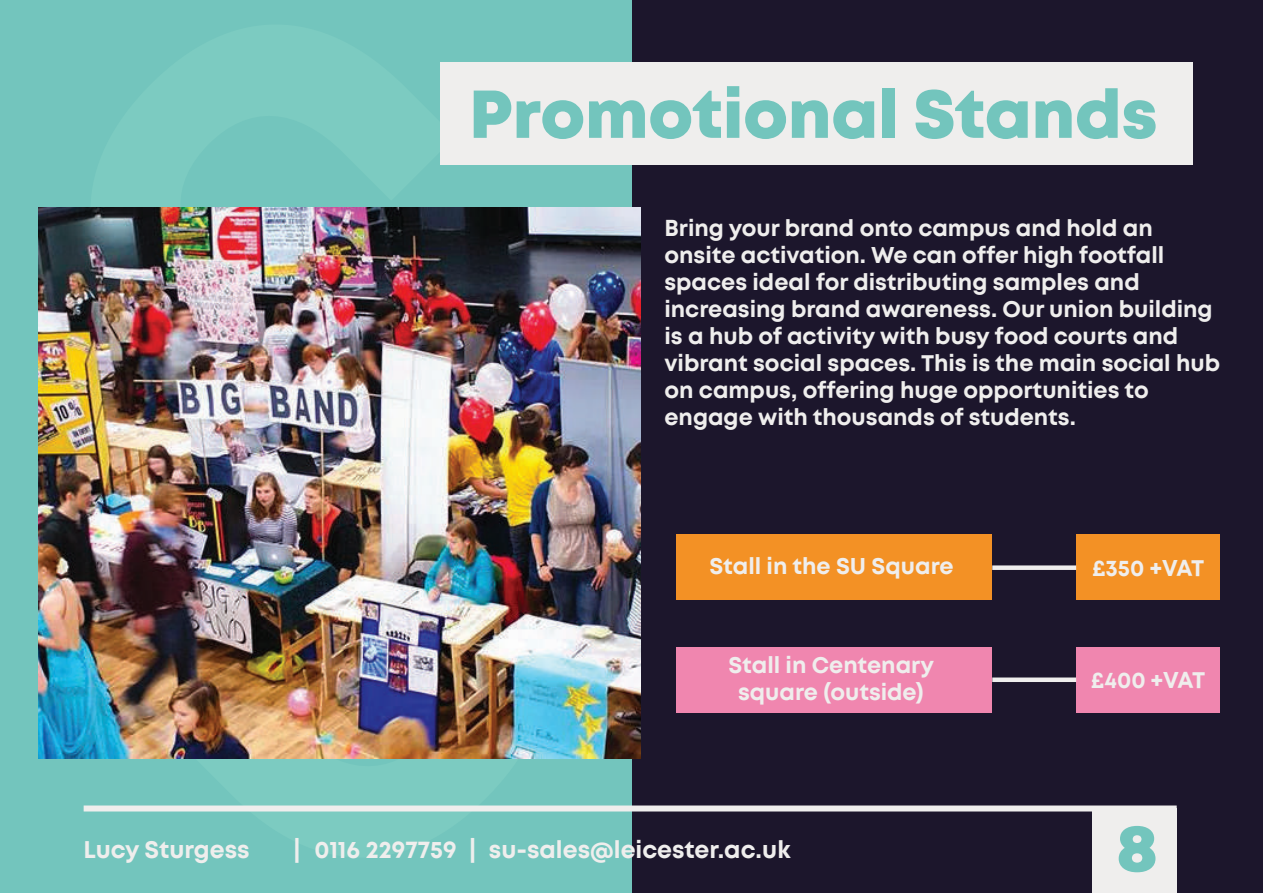
<style>
.page{position:relative;width:1263px;height:893px;background:#1c162c}
.page>*{position:absolute;margin:0;border:0;box-sizing:border-box;transform-origin:0 0}
.t1{font:800 67.5px "Mont";color:#73c5bd}
.t2{font:900 65.7px "Mont";color:#73c5bd}
.t3{font:700 23.7px "Mont";color:#efeeed}
.t4{font:700 22.5px/27px "Mont";color:#efeeed}
</style>
<div class="page">
<div style="left:0;top:0;width:631px;height:893px;background:#73c5bd"></div>
<div style="left:84px;top:805px;width:1093px;height:6px;background:#efeeed"></div>
<div style="left:1092px;top:808px;width:85px;height:85px;background:#efeeed"></div>
<div style="left:440px;top:62px;width:753px;height:103px;background:#efeeed"></div>
<div style="left:677px;top:535px;width:315px;height:65px;background:#f39125"></div>
<div style="left:677px;top:647px;width:315px;height:65px;background:#f086af"></div>
<div style="left:1076px;top:535px;width:143px;height:65px;background:#f39125"></div>
<div style="left:1076px;top:647px;width:143px;height:65px;background:#f086af"></div>
<div style="left:992px;top:565px;width:84px;height:5px;background:#efeeed"></div>
<div style="left:992px;top:677px;width:84px;height:5px;background:#efeeed"></div>
<img style="left:38px;top:207px;width:602px;height:552px">
<h1 class="t1" style="left:469px;top:81px;width:690px">Promotional Stands</h1>
<p class="t4" style="left:664px;top:216px;width:557px">Bring your brand onto campus and hold an onsite activation. We can offer high footfall spaces ideal for distributing samples and increasing brand awareness. Our union building is a hub of activity with busy food courts and vibrant social spaces. This is the main social hub on campus, offering huge opportunities to engage with thousands of students.</p>
<p class="t4" style="left:709px;top:554px;width:246px">Stall in the SU Square</p>
<p class="t4" style="left:1092px;top:555px;width:114px">£350 +VAT</p>
<p class="t4" style="left:728px;top:652px;width:207px;text-align:center">Stall in Centenary square (outside)</p>
<p class="t4" style="left:1091px;top:667px;width:116px">£400 +VAT</p>
<p class="t3" style="left:84px;top:838px;width:168px">Lucy Sturgess</p>
<p class="t3" style="left:293px;top:838px;width:499px">| 0116 2297759 | su-sales@leicester.ac.uk</p>
<h2 class="t2" style="left:1117px;top:816px;width:42px">8</h2>
</div>
